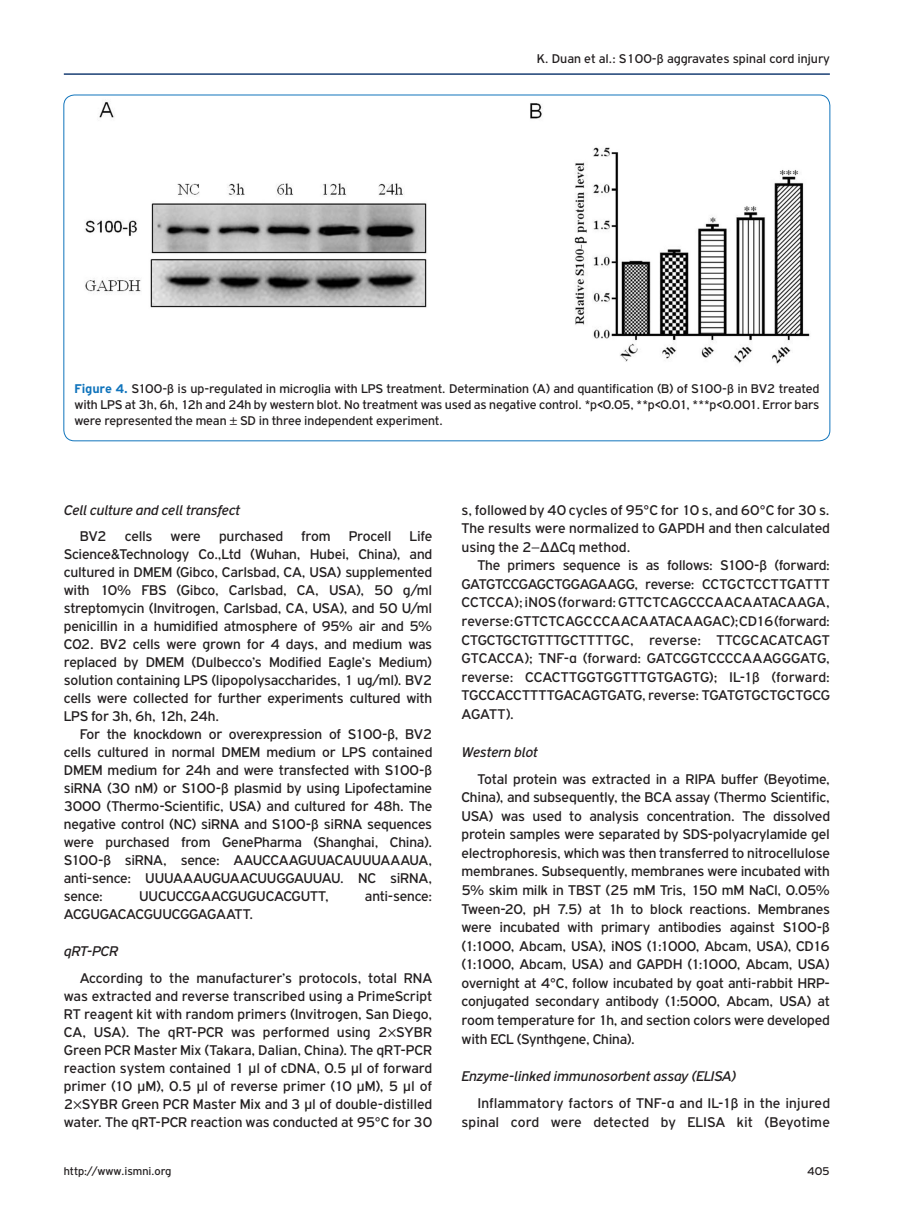
<style>
.page{position:relative;width:915px;height:1212px;background:#fff}
.page>*{position:absolute;margin:0;border:0;box-sizing:border-box;transform-origin:0 0}
.TEXT_BASIC{font:15px/18px "PF Highway Gothic";letter-spacing:-.005em;color:#231f20;text-align:justify}
.TITLE_ITALIC{font:italic 15px "PF Highway Gothic";letter-spacing:-.015em;color:#231f20}
.TEXT_FIGURE-TABLE{font:13.5px/16.2px "PF Highway Gothic";color:#231f20;text-align:justify}
.t1{font:12px "PF Highway Gothic";color:#231f20}
.s1{font-weight:700;color:#1074bc}
.s2{font-family:"Myriad Pro"}
</style>
<div class="page">
<hr style="left:64px;top:73px;width:765px;height:2px;background:#1a3f74">
<img style="left:85px;top:101px;width:725px;height:263px">
<p class="TEXT_FIGURE-TABLE" style="left:536px;top:50px;width:294px">K. Duan et al.: S100-β aggravates spinal cord injury</p>
<p class="TEXT_FIGURE-TABLE" style="left:74px;top:380px;width:746px"><span class="s1">Figure 4.</span> S100-β is up-regulated in microglia with LPS treatment. Determination (A) and quantification (B) of S100-β in BV2 treated with LPS at 3h, 6h, 12h and 24h by western blot. No treatment was used as negative control. *p&lt;0.05, **p&lt;0.01, ***p&lt;0.001. Error bars were represented the mean <span class="s2">±</span> SD in three independent experiment.</p>
<p class="TITLE_ITALIC" style="left:64px;top:502px;width:178px">Cell culture and cell transfect</p>
<p class="TEXT_BASIC" style="left:64px;top:527px;width:370px;text-indent:16px">BV2 cells were purchased from Procell Life Science&amp;Technology Co.,Ltd (Wuhan, Hubei, China), and cultured in DMEM (Gibco, Carlsbad, CA, USA) supplemented with 10% FBS (Gibco, Carlsbad, CA, USA), 50 g/ml streptomycin (Invitrogen, Carlsbad, CA, USA), and 50 U/ml penicillin in a humidified atmosphere of 95% air and 5% CO2. BV2 cells were grown for 4 days, and medium was replaced by DMEM (Dulbecco’s Modified Eagle’s Medium) solution containing LPS (lipopolysaccharides, 1 ug/ml). BV2 cells were collected for further experiments cultured with LPS for 3h, 6h, 12h, 24h.</p>
<p class="TEXT_BASIC" style="left:64px;top:725px;width:370px;text-indent:16px">For the knockdown or overexpression of S100-β, BV2 cells cultured in normal DMEM medium or LPS contained DMEM medium for 24h and were transfected with S100-β siRNA (30 nM) or S100-β plasmid by using Lipofectamine 3000 (Thermo-Scientific, USA) and cultured for 48h. The negative control (NC) siRNA and S100-β siRNA sequences were purchased from GenePharma (Shanghai, China).<br>S100-β siRNA, sence: AAUCCAAGUUACAUUUAAAUA, anti-sence: UUUAAAUGUAACUUGGAUUAU. NC siRNA, sence:</p>
<p class="TEXT_BASIC" style="left:139px;top:887px;width:191px">UUCUCCGAACGUGUCACGUTT,</p>
<p class="TEXT_BASIC" style="left:365px;top:887px;width:69px">anti-sence:</p>
<p class="TEXT_BASIC" style="left:64px;top:905px;width:191px">ACGUGACACGUUCGGAGAATT.</p>
<p class="TITLE_ITALIC" style="left:64px;top:943px;width:56px">qRT-PCR</p>
<p class="TEXT_BASIC" style="left:64px;top:969px;width:370px;text-indent:16px">According to the manufacturer’s protocols, total RNA was extracted and reverse transcribed using a PrimeScript RT reagent kit with random primers (Invitrogen, San Diego, CA, USA). The qRT-PCR was performed using 2<span class="s2">×</span>SYBR Green PCR Master Mix (Takara, Dalian, China). The qRT-PCR reaction system contained 1 μl of cDNA, 0.5 μl of forward primer (10 μM), 0.5 μl of reverse primer (10 μM), 5 μl of 2<span class="s2">×</span>SYBR Green PCR Master Mix and 3 μl of double-distilled water. The qRT-PCR reaction was conducted at 95°C for 30</p>
<p class="TEXT_BASIC" style="left:461px;top:500px;width:369px;line-height:18.6px">s, followed by 40 cycles of 95°C for 10 s, and 60°C for 30 s.<br>The results were normalized to GAPDH and then calculated using the 2<span class="s2">−</span>ΔΔCq method.</p>
<p class="TEXT_BASIC" style="left:461px;top:556px;width:370px;line-height:18.6px;text-indent:16px">The primers sequence is as follows: S100-β (forward:<br>GATGTCCGAGCTGGAGAAGG, reverse: CCTGCTCCTTGATTT CCTCCA); iNOS (forward: GTTCTCAGCCCAACAATACAAGA, reverse: GTTCTCAGC CCAACAATACAAGAC); CD16 (forward:<br>CTGCTGCTGTTTGCTTTTGC, reverse: TTCGCACATCAGT GTCACCA); TNF-α (forward: GATCGGTCCCCAAAGGGATG, reverse: CCACTTGGTGGTTTGTGAGTG); IL-1β (forward:<br>TGCCACCTTTTGACAGTGATG, reverse: TGATGTGCTGCTGCG AGATT).</p>
<p class="TITLE_ITALIC" style="left:461px;top:744px;width:78px">Western blot</p>
<p class="TEXT_BASIC" style="left:461px;top:769px;width:370px;line-height:18.6px;text-indent:16px">Total protein was extracted in a RIPA buffer (Beyotime, China), and subsequently, the BCA assay (Thermo Scientific, USA) was used to analysis concentration. The dissolved protein samples were separated by SDS-polyacrylamide gel electrophoresis, which was then transferred to nitrocellulose membranes. Subsequently, membranes were incubated with 5% skim milk in TBST (25 mM Tris, 150 mM NaCl, 0.05% Tween-20, pH 7.5) at 1h to block reactions. Membranes were incubated with primary antibodies against S100-β (1:1000, Abcam, USA), iNOS (1:1000, Abcam, USA), CD16 (1:1000, Abcam, USA) and GAPDH (1:1000, Abcam, USA) overnight at 4°C, follow incubated by goat anti-rabbit HRP&shy;conjugated secondary antibody (1:5000, Abcam, USA) at room temperature for 1h, and section colors were developed with ECL (Synthgene, China).</p>
<p class="TITLE_ITALIC" style="left:461px;top:1068px;width:276px">Enzyme-linked immunosorbent assay (ELISA)</p>
<p class="TEXT_BASIC" style="left:461px;top:1094px;width:369px;line-height:18.6px;text-align:right">Inflammatory factors of TNF-α and IL-1β in the injured spinal cord were detected by ELISA kit (Beyotime</p>
<p class="t1" style="left:64px;top:1165px;width:109px">http://www.ismni.org</p>
<p class="t1" style="left:806px;top:1165px;width:24px">405</p>
</div>
